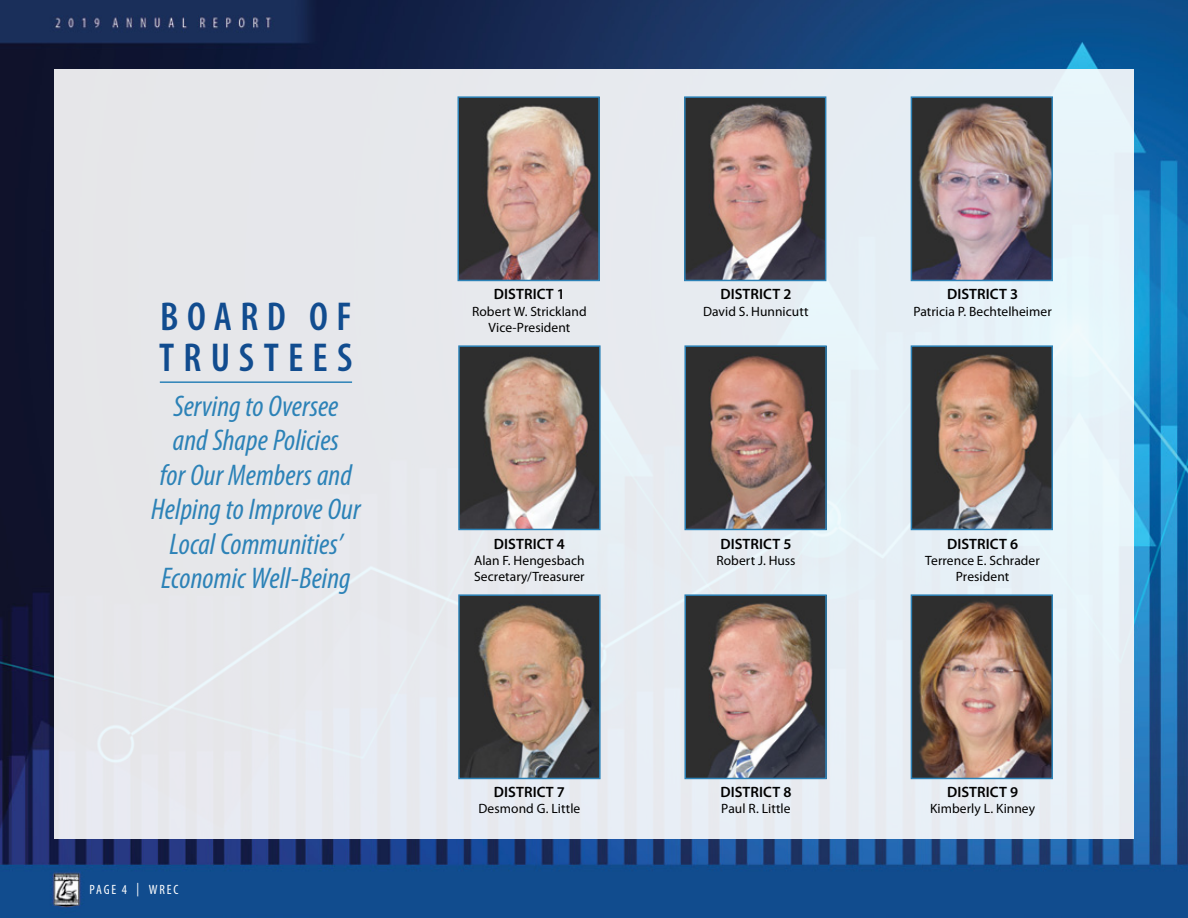
<style>
.page{position:relative;width:1188px;height:918px;background:#fff}
.page>*{position:absolute;margin:0;border:0;box-sizing:border-box;transform-origin:0 0}
.t1{font:600 condensed 40.5px/40.5px "Myriad Pro";letter-spacing:.21em;color:#114c8f}
.t2{font:italic condensed 30px/34.5px "Myriad Pro";letter-spacing:.005em;color:#2c82b7;text-align:center}
.t3{font:600 15px "Myriad Pro";letter-spacing:.005em;color:#000}
.t4{font:13.5px/16.2px "Myriad Pro";letter-spacing:.005em;color:#000;text-align:center}
.t5{font:condensed 13.5px "Myriad Pro";letter-spacing:.135em;color:#fff}
</style>
<div class="page">
<img style="left:0;top:0;width:1188px;height:918px">
<div style="left:54px;top:69px;width:1080px;height:769px;background:#e6e9ee"></div>
<hr style="left:160px;top:381px;width:192px;height:2px;background:#2c82b7">
<img style="left:914px;top:99px;width:136px;height:179px">
<div style="left:911px;top:96px;width:142px;height:185px;border:2px solid #2c82b7"></div>
<img style="left:461px;top:597px;width:137px;height:179px">
<div style="left:458px;top:594px;width:143px;height:185px;border:2px solid #2c82b7"></div>
<img style="left:461px;top:348px;width:137px;height:179px">
<div style="left:458px;top:345px;width:143px;height:185px;border:2px solid #2c82b7"></div>
<img style="left:687px;top:99px;width:136px;height:179px">
<div style="left:684px;top:96px;width:142px;height:185px;border:2px solid #2c82b7"></div>
<img style="left:914px;top:597px;width:136px;height:179px">
<div style="left:911px;top:594px;width:142px;height:185px;border:2px solid #2c82b7"></div>
<img style="left:914px;top:348px;width:136px;height:179px">
<div style="left:911px;top:345px;width:142px;height:185px;border:2px solid #2c82b7"></div>
<img style="left:461px;top:99px;width:136px;height:179px">
<div style="left:458px;top:96px;width:142px;height:185px;border:2px solid #2c82b7"></div>
<img style="left:687px;top:348px;width:137px;height:179px">
<div style="left:684px;top:345px;width:143px;height:185px;border:2px solid #2c82b7"></div>
<img style="left:687px;top:597px;width:137px;height:179px">
<div style="left:684px;top:594px;width:143px;height:185px;border:2px solid #2c82b7"></div>
<h1 class="t1" style="left:159px;top:297px;width:194px">BOAR D OF<br>TRUSTEES</h1>
<h2 class="t2" style="left:151px;top:388px;width:211px">Serving to Oversee<br>and Shape Policies<br>for Our Members and<br>Helping to Improve Our<br>Local Communities’<br>Economic Well-Being</h2>
<p class="t5" style="left:90px;top:882px;width:90px">PAGE 4 | WREC</p>
<p class="t3" style="left:494px;top:285px;width:73px">DISTRICT 1</p>
<p class="t4" style="left:472px;top:303px;width:116px">Robert W. Strickland<br>Vice-President</p>
<p class="t3" style="left:494px;top:534px;width:73px">DISTRICT 4</p>
<p class="t4" style="left:474px;top:552px;width:112px;text-align:left">Alan F. Hengesbach<br>Secretary/Treasurer</p>
<p class="t3" style="left:494px;top:783px;width:73px">DISTRICT 7</p>
<p class="t4" style="left:478px;top:801px;width:103px">Desmond G. Little</p>
<p class="t3" style="left:720px;top:285px;width:73px">DISTRICT 2</p>
<p class="t4" style="left:703px;top:303px;width:107px">David S. Hunnicutt</p>
<p class="t3" style="left:947px;top:285px;width:73px">DISTRICT 3</p>
<p class="t4" style="left:913px;top:303px;width:140px">Patricia P. Bechtelheimer</p>
<p class="t3" style="left:720px;top:534px;width:73px">DISTRICT 5</p>
<p class="t4" style="left:716px;top:552px;width:81px">Robert J. Huss</p>
<p class="t3" style="left:947px;top:534px;width:73px">DISTRICT 6</p>
<p class="t4" style="left:925px;top:552px;width:116px">Terrence E. Schrader<br>President</p>
<p class="t3" style="left:720px;top:783px;width:73px">DISTRICT 8</p>
<p class="t4" style="left:721px;top:801px;width:71px">Paul R. Little</p>
<p class="t3" style="left:947px;top:783px;width:73px">DISTRICT 9</p>
<p class="t4" style="left:930px;top:801px;width:107px">Kimberly L. Kinney</p>
</div>
